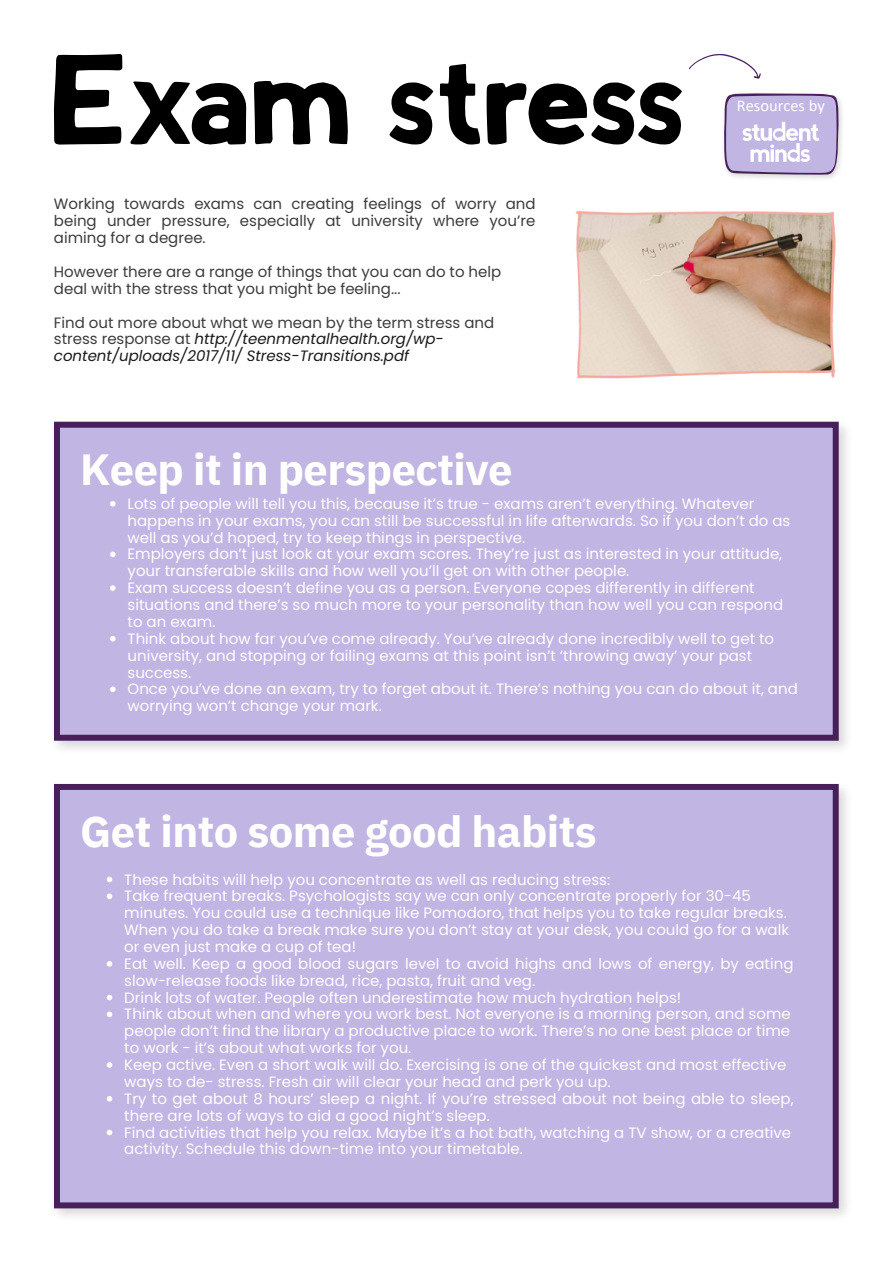
<style>
.page{position:relative;width:893px;height:1264px;background:#fff}
.page>*{position:absolute;margin:0;border:0;box-sizing:border-box;transform-origin:0 0}
.t1{font:700 43.5px "IBM Plex Sans";letter-spacing:-.015em;color:#fff}
.t2{font:16.5px "Calibri";color:#fff}
.t3{font:15px/16.8px "Poppins";color:#fff}
.t4{font:15px/16.8px "Poppins";color:#3c3c3b;text-align:justify}
.t5{font:italic 15px/16.8px "Poppins";color:#1a1a1a}
.s1{font-style:normal;color:#3c3c3b}
</style>
<div class="page">
<svg style="left:54px;top:54px;width:68px;height:91px"></svg>
<svg style="left:254px;top:81px;width:94px;height:64px"></svg>
<svg style="left:130px;top:81px;width:116px;height:64px"></svg>
<svg style="left:389px;top:82px;width:44px;height:63px"></svg>
<svg style="left:440px;top:64px;width:40px;height:81px"></svg>
<svg style="left:486px;top:82px;width:196px;height:63px"></svg>
<img style="left:54px;top:421px;width:793px;height:328px">
<div style="left:54px;top:422px;width:784px;height:318px;background:#c1b5e3"></div>
<img style="left:54px;top:784px;width:793px;height:432px">
<svg style="left:689px;top:54px;width:71px;height:25px"></svg>
<div style="left:54px;top:784px;width:784px;height:424px;background:#c1b5e3"></div>
<svg style="left:723px;top:93px;width:116px;height:82px"></svg>
<img style="left:576px;top:211px;width:260px;height:167px">
<svg style="left:107px;top:876px;width:5px;height:6px"></svg>
<svg style="left:107px;top:893px;width:5px;height:6px"></svg>
<svg style="left:107px;top:961px;width:5px;height:5px"></svg>
<svg style="left:107px;top:994px;width:5px;height:6px"></svg>
<svg style="left:107px;top:1011px;width:5px;height:6px"></svg>
<svg style="left:107px;top:1062px;width:5px;height:5px"></svg>
<svg style="left:107px;top:1095px;width:5px;height:6px"></svg>
<svg style="left:107px;top:1129px;width:5px;height:6px"></svg>
<svg style="left:110px;top:501px;width:6px;height:5px"></svg>
<svg style="left:110px;top:551px;width:6px;height:6px"></svg>
<svg style="left:110px;top:585px;width:6px;height:6px"></svg>
<svg style="left:110px;top:636px;width:6px;height:5px"></svg>
<svg style="left:110px;top:686px;width:6px;height:6px"></svg>
<p class="t4" style="left:54px;top:196px;width:483px">Working towards exams can creating feelings of worry and being under pressure, especially at university where you’re aiming for a degree.</p>
<p class="t4" style="left:54px;top:263px;width:449px">However there are a range of things that you can do to help deal with the stress that you might be feeling...</p>
<p class="t5" style="left:54px;top:314px;width:442px"><span class="s1">Find out more about what we mean by the term stress and stress response at</span> http://teenmentalhealth.org/wp&shy;content/uploads/2017/11/ Stress-Transitions.pdf</p>
<p class="t1" style="left:80px;top:440px;width:434px">Keep it in perspective</p>
<p class="t2" style="left:736px;top:98px;width:90px">Resources by</p>
<p class="t3" style="left:127px;top:495px;width:664px">Lots of people will tell you this, because it’s true - exams aren’t everything. Whatever happens in your exams, you can still be successful in life afterwards. So if you don’t do as well as you’d hoped, try to keep things in perspective.</p>
<p class="t3" style="left:127px;top:546px;width:656px">Employers don’t just look at your exam scores. They’re just as interested in your attitude, your transferable skills and how well you’ll get on with other people.</p>
<p class="t3" style="left:127px;top:579px;width:657px">Exam success doesn’t define you as a person. Everyone copes differently in different situations and there’s so much more to your personality than how well you can respond to an exam.</p>
<p class="t3" style="left:127px;top:630px;width:648px">Think about how far you’ve come already. You’ve already done incredibly well to get to university, and stopping or failing exams at this point isn’t ‘throwing away’ your past success.</p>
<p class="t3" style="left:127px;top:680px;width:671px">Once you’ve done an exam, try to forget about it. There’s nothing you can do about it, and worrying won’t change your mark.</p>
<p class="t1" style="left:80px;top:802px;width:518px">Get into some good habits</p>
<p class="t3" style="left:124px;top:870px;width:487px">These habits will help you concentrate as well as reducing stress:</p>
<p class="t3" style="left:124px;top:887px;width:666px">Take frequent breaks. Psychologists say we can only concentrate properly for 30-45 minutes. You could use a technique like Pomodoro, that helps you to take regular breaks.<br>When you do take a break make sure you don’t stay at your desk, you could go for a walk or even just make a cup of tea!</p>
<p class="t3" style="left:124px;top:955px;width:670px">Eat well. Keep a good blood sugars level to avoid highs and lows of energy, by eating slow-release foods like bread, rice, pasta, fruit and veg.</p>
<p class="t3" style="left:124px;top:988px;width:558px">Drink lots of water. People often underestimate how much hydration helps!</p>
<p class="t3" style="left:124px;top:1005px;width:668px;text-align:justify">Think about when and where you work best. Not everyone is a morning person, and some people don’t find the library a productive place to work. There’s no one best place or time to work - it’s about what works for you.</p>
<p class="t3" style="left:124px;top:1056px;width:663px">Keep active. Even a short walk will do. Exercising is one of the quickest and most effective ways to de- stress. Fresh air will clear your head and perk you up.</p>
<p class="t3" style="left:124px;top:1090px;width:670px">Try to get about 8 hours’ sleep a night. If you’re stressed about not being able to sleep, there are lots of ways to aid a good night’s sleep.</p>
<p class="t3" style="left:124px;top:1123px;width:668px">Find activities that help you relax. Maybe it’s a hot bath, watching a TV show, or a creative activity. Schedule this down-time into your timetable.</p>
</div>
